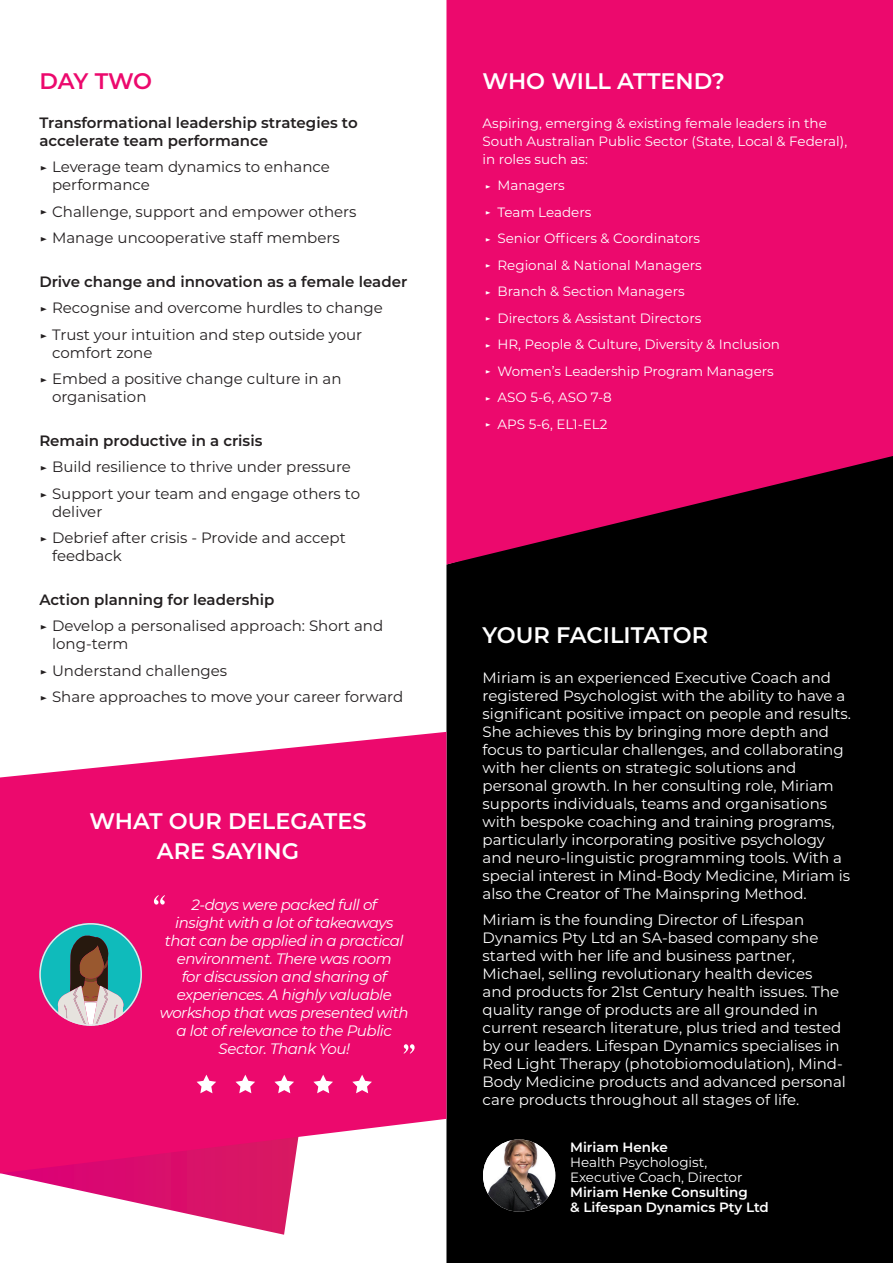
<style>
.page{position:relative;width:893px;height:1263px;background:#fff}
.page>*{position:absolute;margin:0;border:0;box-sizing:border-box;transform-origin:0 0}
.t1{font:600 22.5px/30px "Montserrat";color:#fff;text-align:center}
.t2{font:600 22.5px "Montserrat";letter-spacing:-.015em;color:#ec096d}
.t3{font:15px/18px "Montserrat";color:#fff}
.t4{font:15px/26.5px "Montserrat";color:#231f20}
.t5{font:italic 15px/18px "Montserrat";letter-spacing:-.03em;color:#fff;text-align:center}
.t6{font:600 15px/18px "Montserrat";color:#231f20}
.t7{font:13.5px/26.5px "Montserrat";color:#fff}
.t8{font:600 13.5px/15px "Montserrat";color:#fff}
.s1{font-weight:600;font-size:10.35px}
.s2{font-weight:600}
.s3{font-weight:600;font-size:8.1px}
</style>
<div class="page">
<div style="left:446px;top:564px;width:447px;height:699px;background:#000"></div>
<svg style="left:446px;top:0;width:447px;height:564px;background:#d50863"></svg>
<img style="left:483px;top:1139px;width:72px;height:73px;border-radius:36px">
<svg style="left:0;top:1173px;width:293px;height:62px"></svg>
<svg style="left:0;top:732px;width:446px;height:441px;background:#ed1f7a"></svg>
<svg style="left:154px;top:895px;width:11px;height:9px"></svg>
<svg style="left:404px;top:1044px;width:11px;height:10px"></svg>
<svg style="left:197px;top:1075px;width:19px;height:18px"></svg>
<svg style="left:236px;top:1075px;width:19px;height:18px"></svg>
<svg style="left:274px;top:1075px;width:20px;height:18px"></svg>
<svg style="left:313px;top:1075px;width:20px;height:18px"></svg>
<svg style="left:352px;top:1075px;width:20px;height:18px"></svg>
<svg style="left:39px;top:923px;width:103px;height:103px;background:#787f91"></svg>
<div style="left:39px;top:923px;width:103px;height:103px;border:2px solid #e6e7e9;border-radius:50%"></div>
<h1 class="t2" style="left:39px;top:65px;width:114px">DAY TWO</h1>
<p class="t6" style="left:39px;top:113px;width:320px">Transformational leadership strategies to accelerate team performance</p>
<p class="t4" style="left:52px;top:157px;width:279px;line-height:18px;text-indent:-13px"><span class="s1">▶</span> Leverage team dynamics to enhance performance</p>
<p class="t4" style="left:39px;top:198px;width:319px"><span class="s1">▶</span> Challenge, support and empower others <span class="s1">▶</span> Manage uncooperative staff members</p>
<p class="t4" style="left:39px;top:268px;width:369px"><span class="s2">Drive change and innovation as a female leader </span><span class="s1">▶</span> Recognise and overcome hurdles to change<br><span class="s1">▶</span> Trust your intuition and step outside your</p>
<p class="t4" style="left:39px;top:339px;width:304px;text-indent:13px">comfort zone<br><span class="s1">▶</span> Embed a positive change culture in an</p>
<p class="t4" style="left:52px;top:383px;width:96px">organisation</p>
<p class="t4" style="left:39px;top:427px;width:322px"><span class="s2">Remain productive in a crisis<br></span><span class="s1">▶</span> Build resilience to thrive under pressure <span class="s1">▶</span> Support your team and engage others to</p>
<p class="t4" style="left:39px;top:498px;width:308px;text-indent:13px">deliver<br><span class="s1">▶</span> Debrief after crisis - Provide and accept</p>
<p class="t4" style="left:52px;top:542px;width:71px">feedback</p>
<p class="t4" style="left:39px;top:586px;width:345px"><span class="s2">Action planning for leadership<br></span><span class="s1">▶</span> Develop a personalised approach: Short and</p>
<p class="t4" style="left:39px;top:630px;width:365px;text-indent:13px">long-term<br><span class="s1">▶</span> Understand challenges<br><span class="s1">▶</span> Share approaches to move your career forward</p>
<h1 class="t1" style="left:89px;top:805px;width:279px">WHAT OUR DELEGATES<br>ARE SAYING</h1>
<p class="t5" style="left:160px;top:895px;width:250px">2-days were packed full of<br>insight with a lot of takeaways that can be applied in a practical environment. There was room<br>for discussion and sharing of experiences. A highly valuable workshop that was presented with a lot of relevance to the Public<br>Sector. Thank You!</p>
<h1 class="t1" style="left:483px;top:65px;width:244px">WHO WILL ATTEND?</h1>
<p class="t7" style="left:483px;top:114px;width:366px;line-height:18px">Aspiring, emerging &amp; existing female leaders in the<br>South Australian Public Sector (State, Local &amp; Federal), in roles such as:</p>
<p class="t7" style="left:485px;top:172px;width:297px"><span class="s3">▶</span> Managers<br><span class="s3">▶</span> Team Leaders<br><span class="s3">▶</span> Senior Officers &amp; Coordinators<br><span class="s3">▶</span> Regional &amp; National Managers<br><span class="s3">▶</span> Branch &amp; Section Managers<br><span class="s3">▶</span> Directors &amp; Assistant Directors<br><span class="s3">▶</span> HR, People &amp; Culture, Diversity &amp; Inclusion <span class="s3">▶</span> Women’s Leadership Program Managers <span class="s3">▶</span> ASO 5-6, ASO 7-8<br><span class="s3">▶</span> APS 5-6, EL1-EL2</p>
<h1 class="t1" style="left:483px;top:619px;width:227px">YOUR FACILITATOR</h1>
<p class="t3" style="left:483px;top:668px;width:370px">Miriam is an experienced Executive Coach and registered Psychologist with the ability to have a significant positive impact on people and results.<br>She achieves this by bringing more depth and focus to particular challenges, and collaborating with her clients on strategic solutions and personal growth. In her consulting role, Miriam supports individuals, teams and organisations with bespoke coaching and training programs, particularly incorporating positive psychology and neuro-linguistic programming tools. With a special interest in Mind-Body Medicine, Miriam is also the Creator of The Mainspring Method.</p>
<p class="t3" style="left:483px;top:910px;width:365px">Miriam is the founding Director of Lifespan Dynamics Pty Ltd an SA-based company she started with her life and business partner, Michael, selling revolutionary health devices<br>and products for 21st Century health issues. The quality range of products are all grounded in current research literature, plus tried and tested by our leaders. Lifespan Dynamics specialises in Red Light Therapy (photobiomodulation), Mind-Body Medicine products and advanced personal care products throughout all stages of life.</p>
<p class="t8" style="left:570px;top:1139px;width:99px">Miriam Henke</p>
<p class="t7" style="left:570px;top:1154px;width:174px;line-height:15px">Health Psychologist,<br>Executive Coach, Director</p>
<p class="t8" style="left:570px;top:1184px;width:200px">Miriam Henke Consulting<br>&amp; Lifespan Dynamics Pty Ltd</p>
</div>
